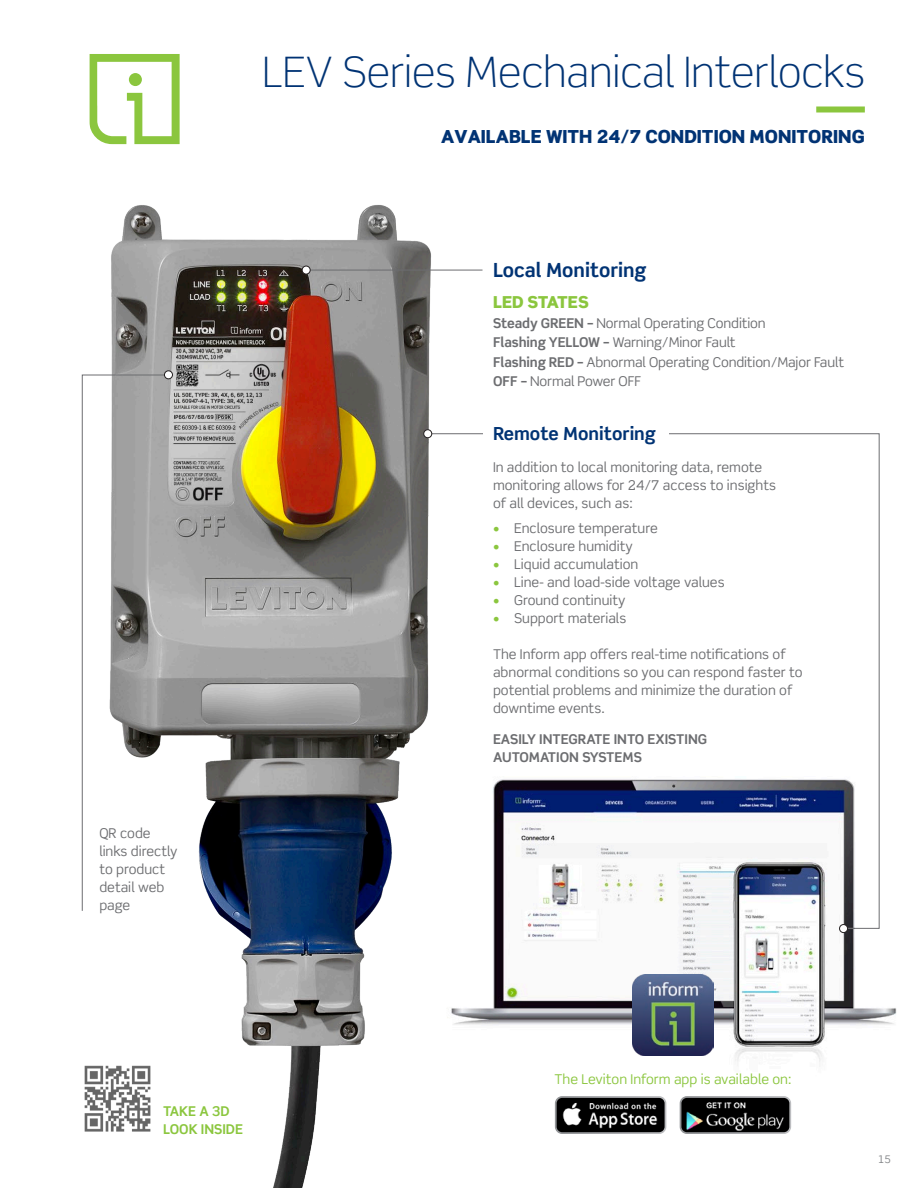
<style>
.page{position:relative;width:918px;height:1188px;background:#fff}
.page>*{position:absolute;margin:0;border:0;box-sizing:border-box;transform-origin:0 0}
.t1{font:300 42px "Scene Std";color:#013374}
.t2{font:700 19.5px "Scene Std";color:#013374}
.t3{font:900 18px "Scene Std";color:#013374}
.t4{font:700 18px "Scene Std";color:#013374}
.t5{font:900 16.5px "Scene Std";color:#8bc63e}
.t6{font:13.5px/18px "Scene Std";color:#6c6d70}
.t7{font:700 13.5px/18px "Scene Std";color:#6c6d70}
.t8{font:13.5px "Scene Std";color:#8bc63e}
.t9{font:700 13.5px/18px "Scene Std";color:#8bc63e}
.t10{font:10.5px "Scene Std";color:#808285}
.s1{font-weight:700}
.s2{color:#8bc63e}
</style>
<div class="page">
<img style="left:483px;top:929px;width:414px;height:183px">
<img style="left:81px;top:205px;width:402px;height:983px">
<div style="left:816px;top:106px;width:49px;height:6px;background:#8bc63e"></div>
<svg style="left:89px;top:54px;width:91px;height:90px"></svg>
<div style="left:129px;top:73px;width:13px;height:13px;background:#8bc63e;border-radius:50%"></div>
<svg style="left:82px;top:374px;width:87px;height:538px"></svg>
<hr style="left:306px;top:270px;width:177px;height:1px;background:#6c6d70">
<svg style="left:427px;top:433px;width:453px;height:496px"></svg>
<div style="left:164px;top:371px;width:8px;height:8px;background:#fff;border-radius:50%"></div>
<div style="left:164px;top:370px;width:9px;height:9px;border:1px solid #231f20;border-radius:50%"></div>
<div style="left:424px;top:430px;width:8px;height:8px;background:#fff;border-radius:50%"></div>
<div style="left:423px;top:429px;width:9px;height:9px;border:1px solid #231f20;border-radius:50%"></div>
<div style="left:302px;top:266px;width:8px;height:8px;background:#fff;border-radius:50%"></div>
<div style="left:302px;top:266px;width:9px;height:8px;border:1px solid #231f20;border-radius:50%"></div>
<div style="left:840px;top:925px;width:8px;height:8px;background:#fff;border-radius:50%"></div>
<div style="left:839px;top:924px;width:9px;height:9px;border:1px solid #231f20;border-radius:50%"></div>
<div style="left:483px;top:417px;width:185px;height:33px;background:#fff"></div>
<img style="left:556px;top:1097px;width:109px;height:34px">
<div style="left:555px;top:1096px;width:111px;height:38px;border:2px solid #fff;border-radius:6px"></div>
<img style="left:681px;top:1097px;width:109px;height:34px">
<div style="left:680px;top:1096px;width:111px;height:38px;border:2px solid #fff;border-radius:6px"></div>
<img style="left:633px;top:975px;width:80px;height:81px">
<img style="left:82px;top:1064px;width:70px;height:70px">
<p class="t6" style="left:99px;top:824px;width:80px">QR code links directly to product detail web page</p>
<p class="t1" style="left:263px;top:46px;width:604px">LEV Series Mechanical Interlocks</p>
<p class="t3" style="left:441px;top:125px;width:425px">AVAILABLE WITH 24/7 CONDITION MONITORING</p>
<p class="t2" style="left:493px;top:258px;width:155px">Local Monitoring</p>
<p class="t5" style="left:493px;top:292px;width:97px">LED STATES</p>
<p class="t6" style="left:493px;top:314px;width:274px"><span class="s1">Steady GREEN –</span> Normal Operating Condition</p>
<p class="t6" style="left:493px;top:333px;width:244px"><span class="s1">Flashing YELLOW –</span> Warning/Minor Fault</p>
<p class="t6" style="left:493px;top:353px;width:353px"><span class="s1">Flashing RED –</span> Abnormal Operating Condition/Major Fault</p>
<p class="t6" style="left:493px;top:372px;width:150px"><span class="s1">OFF –</span> Normal Power OFF</p>
<p class="t4" style="left:493px;top:423px;width:164px">Remote Monitoring</p>
<p class="t6" style="left:493px;top:458px;width:285px">In addition to local monitoring data, remote monitoring allows for 24/7 access to insights of all devices, such as:</p>
<p class="t6" style="left:493px;top:519px;width:166px"><span class="s2">•</span> Enclosure temperature</p>
<p class="t6" style="left:493px;top:537px;width:141px"><span class="s2">•</span> Enclosure humidity</p>
<p class="t6" style="left:493px;top:555px;width:147px"><span class="s2">•</span> Liquid accumulation</p>
<p class="t6" style="left:493px;top:573px;width:233px"><span class="s2">•</span> Line- and load-side voltage values</p>
<p class="t6" style="left:493px;top:591px;width:134px"><span class="s2">•</span> Ground continuity</p>
<p class="t6" style="left:493px;top:609px;width:135px"><span class="s2">•</span> Support materials</p>
<p class="t6" style="left:493px;top:645px;width:311px">The Inform app offers real-time notifications of abnormal conditions so you can respond faster to potential problems and minimize the duration of downtime events.</p>
<p class="t7" style="left:493px;top:730px;width:216px">EASILY INTEGRATE INTO EXISTING<br>AUTOMATION SYSTEMS</p>
<p class="t9" style="left:163px;top:1102px;width:81px">TAKE A 3D<br>LOOK INSIDE</p>
<p class="t8" style="left:555px;top:1071px;width:238px">The Leviton Inform app is available on:</p>
<p class="t10" style="left:878px;top:1152px;width:14px">15</p>
</div>
